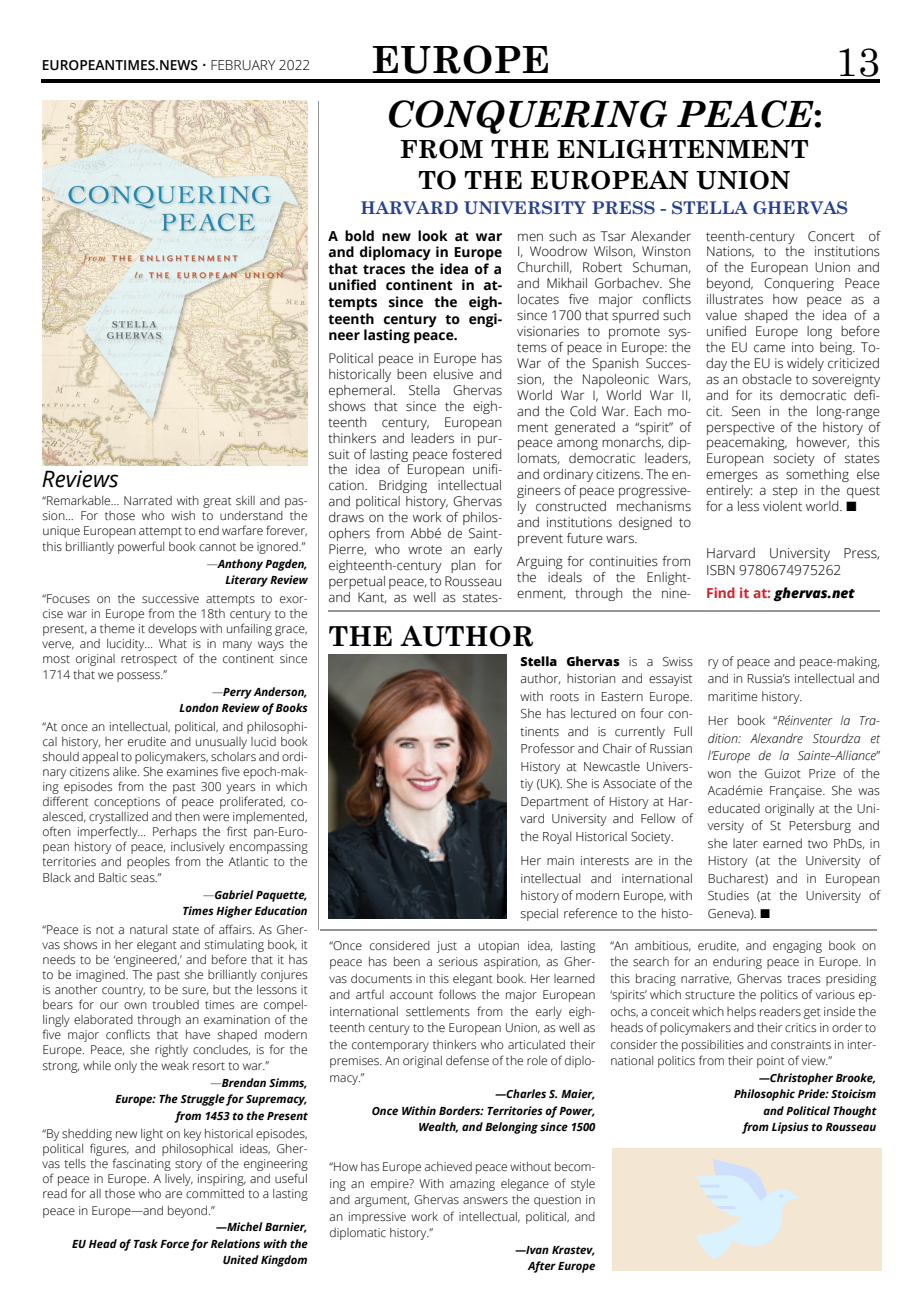
<style>
.page{position:relative;width:922px;height:1312px;background:#fff}
.page>*{position:absolute;margin:0;border:0;box-sizing:border-box;transform-origin:0 0}
.t1{font:40px "Century Schoolbook";color:#000}
.t2{font:700 37.5px "Century Schoolbook";color:#000}
.t3{font:italic 700 36.25px "Century Schoolbook";color:#000}
.t4{font:700 27.5px "Century Schoolbook";color:#000}
.t5{font:700 25px/31.2px "Century Schoolbook";color:#000;text-align:center}
.t6{font:italic 22.5px "Open Sans";color:#000}
.t7{font:700 17.5px "Century Schoolbook";color:#25408f}
.t8{font:700 13.75px/16.5px "Open Sans";color:#000;text-align:justify}
.t9{font:300 13.75px/16.5px "Open Sans";color:#000}
.t10{font:600 13.75px "Open Sans";color:#000}
.t11{font:italic 800 13.75px "Open Sans";color:#000}
.t12{font:300 13.25px/15.9px "Open Sans";color:#000;text-align:justify}
.t13{font:300 12.5px/17.5px "Open Sans";color:#000;text-align:justify}
.t14{font:300 12.12px/15px "Open Sans";color:#000;text-align:justify}
.t15{font:italic 700 11.25px/16.5px "Open Sans";color:#000;text-align:right}
.s1{font-weight:300}
.s2{font-weight:300;font-style:normal}
.s3{font-style:normal}
.s4{font-weight:800}
.s5{font-weight:700;font-style:normal;color:#d2232a}
.s6{font-style:italic}
</style>
<div class="page">
<hr style="left:42px;top:79px;width:837px;height:3px;background:#000">
<img style="left:43px;top:101px;width:265px;height:365px">
<img style="left:328px;top:654px;width:178px;height:264px">
<hr style="left:318px;top:102px;width:1px;height:827px;background:#939598">
<hr style="left:319px;top:928px;width:557px;height:1px;background:#939598">
<hr style="left:328px;top:610px;width:551px;height:1px;background:#939598">
<div style="left:612px;top:1147px;width:270px;height:122px;background:#f3e6d3"></div>
<svg style="left:696px;top:1159px;width:102px;height:99px"></svg>
<p class="t10" style="left:42px;top:56px;width:270px">EUROPEANTIMES.NEWS <span class="s1">• FEBRUARY 2022</span></p>
<h3 class="t6" style="left:42px;top:463px;width:78px">Reviews</h3>
<p class="t14" style="left:43px;top:492px;width:267px">“Remarkable… Narrated with great skill and pas&shy;sion… For those who wish to understand the unique European attempt to end warfare forever,</p>
<p class="t14" style="left:43px;top:539px;width:264px">this brilliantly powerful book cannot be ignored.”</p>
<p class="t15" style="left:207px;top:555px;width:102px"><span class="s2">—</span>Anthony Pagden,<br>Literary Review</p>
<p class="t14" style="left:43px;top:590px;width:267px">“Focuses on the successive attempts to exor&shy;cise war in Europe from the 18th century to the present, a theme it develops with unfailing grace, verve, and lucidity… What is in many ways the most original retrospect of the continent since</p>
<p class="t14" style="left:43px;top:667px;width:126px">1714 that we possess.”</p>
<p class="t15" style="left:180px;top:683px;width:130px"><span class="s2">—</span>Perry Anderson,<br>London Review of Books</p>
<p class="t14" style="left:43px;top:718px;width:267px">“At once an intellectual, political, and philosophi&shy;cal history, her erudite and unusually lucid book should appeal to policymakers, scholars and ordi&shy;nary citizens alike. She examines five epoch-mak&shy;ing episodes from the past 300 years in which different conceptions of peace proliferated, co&shy;alesced, crystallized and then were implemented, often imperfectly… Perhaps the first pan-Euro&shy;pean history of peace, inclusively encompassing territories and peoples from the Atlantic to the</p>
<p class="t14" style="left:43px;top:869px;width:120px">Black and Baltic seas.”</p>
<p class="t15" style="left:182px;top:886px;width:127px"><span class="s2">—</span>Gabriel Paquette,<br>Times Higher Education</p>
<p class="t14" style="left:43px;top:921px;width:267px">“Peace is not a natural state of affairs. As Gher&shy;vas shows in her elegant and stimulating book, it needs to be ‘engineered,’ and before that it has to be imagined. The past she brilliantly conjures is another country, to be sure, but the lessons it bears for our own troubled times are compel&shy;lingly elaborated through an examination of the five major conflicts that have shaped modern Europe. Peace, she rightly concludes, is for the</p>
<p class="t14" style="left:43px;top:1057px;width:228px">strong, while only the weak resort to war.”</p>
<p class="t15" style="left:115px;top:1073px;width:194px"><span class="s2">—</span>Brendan Simms,<br>Europe: The Struggle for Supremacy, from 1453 to the Present</p>
<p class="t14" style="left:43px;top:1125px;width:267px">“By shedding new light on key historical episodes, political figures, and philosophical ideas, Gher&shy;vas tells the fascinating story of the engineering of peace in Europe. A lively, inspiring, and useful read for all those who are committed to a lasting</p>
<p class="t14" style="left:43px;top:1202px;width:173px">peace in Europe—and beyond.”</p>
<p class="t15" style="left:72px;top:1218px;width:237px">—Michel Barnier,<br>EU Head of Task Force for Relations with the<br>United Kingdom</p>
<h2 class="t2" style="left:371px;top:31px;width:180px">EUROPE</h2>
<h1 class="t1" style="left:835px;top:28px;width:46px">13</h1>
<h3 class="t3" style="left:386px;top:86px;width:438px">CONQUERING PEACE<span class="s3">:</span></h3>
<h3 class="t5" style="left:400px;top:132px;width:410px">FROM THE ENLIGHTENMENT<br>TO THE EUROPEAN UNION</h3>
<h3 class="t7" style="left:360px;top:194px;width:489px">HARVARD UNIVERSITY PRESS - STELLA GHERVAS</h3>
<p class="t8" style="left:328px;top:227px;width:175px">A bold new look at war and diplomacy in Europe that traces the idea of a unified continent in at&shy;tempts since the eigh&shy;teenth century to engi&shy;neer lasting peace.</p>
<p class="t12" style="left:328px;top:350px;width:175px">Political peace in Europe has historically been elusive and ephemeral. Stella Ghervas shows that since the eigh&shy;teenth century, European thinkers and leaders in pur&shy;suit of lasting peace fostered the idea of European unifi&shy;cation. Bridging intellectual and political history, Ghervas draws on the work of philos&shy;ophers from Abbé de Saint-Pierre, who wrote an early eighteenth-century plan for perpetual peace, to Rousseau and Kant, as well as states-</p>
<p class="t12" style="left:517px;top:227px;width:175px">men such as Tsar Alexander I, Woodrow Wilson, Winston Churchill, Robert Schuman, and Mikhail Gorbachev. She locates five major conflicts since 1700 that spurred such visionaries to promote sys&shy;tems of peace in Europe: the War of the Spanish Succes&shy;sion, the Napoleonic Wars, World War I, World War II, and the Cold War. Each mo&shy;ment generated a “spirit” of peace among monarchs, dip&shy;lomats, democratic leaders, and ordinary citizens. The en&shy;gineers of peace progressive&shy;ly constructed mechanisms and institutions designed to prevent future wars.</p>
<p class="t12" style="left:517px;top:552px;width:175px">Arguing for continuities from the ideals of the Enlight&shy;enment, through the nine-</p>
<h3 class="t4" style="left:328px;top:615px;width:207px">THE AUTHOR</h3>
<p class="t13" style="left:520px;top:651px;width:174px"><span class="s4">Stella Ghervas</span> is a Swiss author, historian and essayist with roots in Eastern Europe.<br>She has lectured on four con&shy;tinents and is currently Full Professor and Chair of Russian History at Newcastle Univers&shy;tiy (UK). She is Associate of the Department of History at Har&shy;vard University and Fellow of the Royal Historical Society.</p>
<p class="t13" style="left:520px;top:851px;width:174px">Her main interests are in the intellectual and international history of modern Europe, with special reference to the histo-</p>
<p class="t12" style="left:706px;top:227px;width:175px">teenth-century Concert of Nations, to the institutions of the European Union and beyond, Conquering Peace illustrates how peace as a value shaped the idea of a unified Europe long before the EU came into being. To&shy;day the EU is widely criticized as an obstacle to sovereignty and for its democratic defi&shy;cit. Seen in the long-range perspective of the history of peacemaking, however, this European society of states emerges as something else entirely: a step in the quest for a less violent world. ■</p>
<p class="t9" style="left:706px;top:544px;width:175px">Harvard University Press,<br>ISBN 9780674975262</p>
<p class="t11" style="left:706px;top:582px;width:150px"><span class="s5">Find it at:</span> ghervas.net</p>
<p class="t13" style="left:707px;top:651px;width:174px">ry of peace and peace-making, and in Russia’s intellectual and maritime history.</p>
<p class="t13" style="left:707px;top:711px;width:174px">Her book “<span class="s6">Réinventer la Tra&shy;dition: Alexandre Stourdza et l’Europe de la Sainte–Alliance</span>” won the Guizot Prize of the Académie Française. She was educated originally at the Uni&shy;versity of St Petersburg and she later earned two PhDs, in History (at the University of Bucharest) and in European Studies (at the University of Geneva). ■</p>
<p class="t14" style="left:329px;top:936px;width:267px;line-height:16.5px">“Once considered just a utopian idea, lasting peace has been a serious aspiration, as Gher&shy;vas documents in this elegant book. Her learned and artful account follows the major European international settlements from the early eigh&shy;teenth century to the European Union, as well as the contemporary thinkers who articulated their premises. An original defense of the role of diplo&shy;macy.”</p>
<p class="t15" style="left:371px;top:1085px;width:225px">—Charles S. Maier,<br>Once Within Borders: Territories of Power,<br>Wealth, and Belonging since 1500</p>
<p class="t14" style="left:329px;top:1157px;width:267px;line-height:16.5px">“How has Europe achieved peace without becom&shy;ing an empire? With amazing elegance of style and argument, Ghervas answers the question in an impressive work of intellectual, political, and diplomatic history.”</p>
<p class="t15" style="left:515px;top:1240px;width:81px">—Ivan Krastev,<br>After Europe</p>
<p class="t14" style="left:610px;top:936px;width:267px;line-height:16.5px">“An ambitious, erudite, and engaging book on the search for an enduring peace in Europe. In this bracing narrative, Ghervas traces presiding ‘spirits’ which structure the politics of various ep&shy;ochs, a conceit which helps readers get inside the heads of policymakers and their critics in order to consider the possibilities and constraints in inter&shy;national politics from their point of view.”</p>
<p class="t15" style="left:734px;top:1068px;width:144px">—Christopher Brooke,<br>Philosophic Pride: Stoicism and Political Thought<br>from Lipsius to Rousseau</p>
</div>
